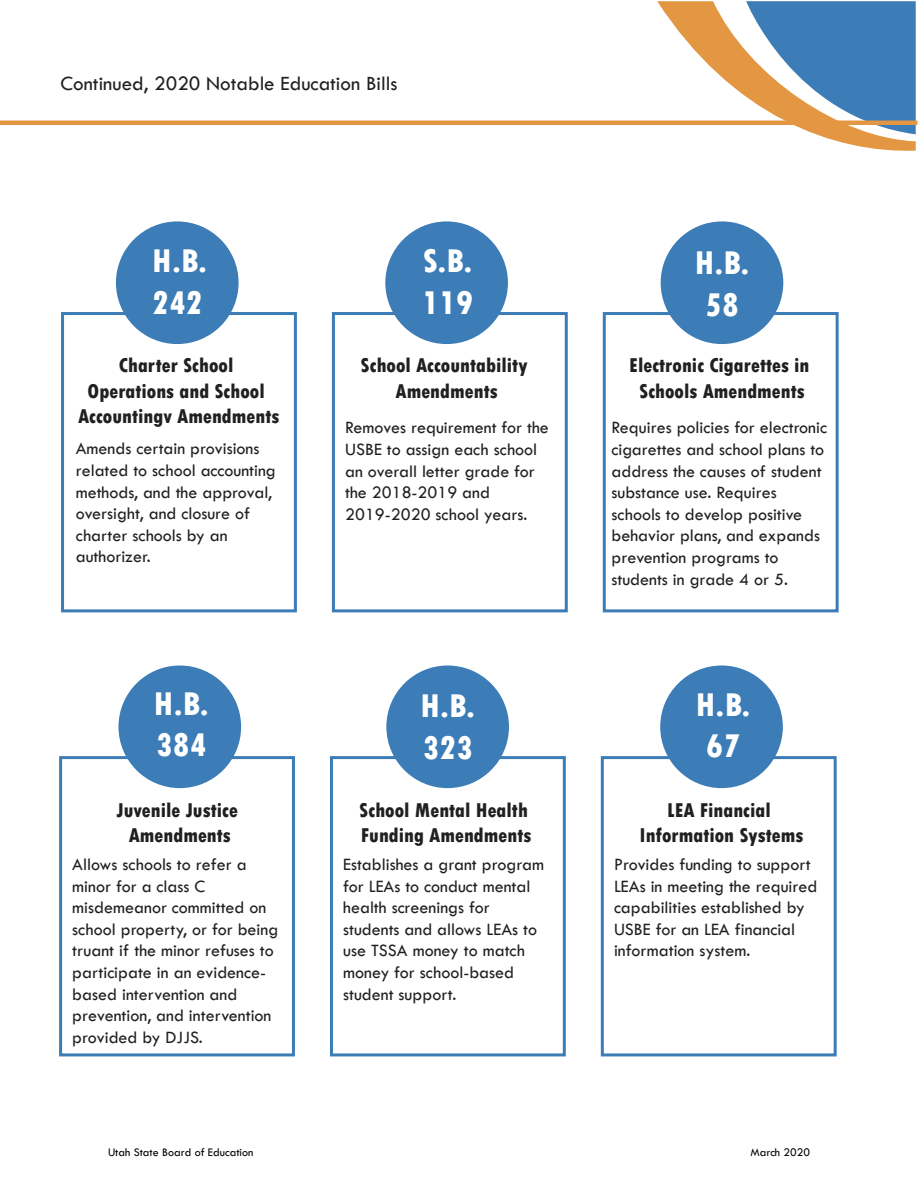
<style>
.page{position:relative;width:918px;height:1188px;background:#fff}
.page>*{position:absolute;margin:0;border:0;box-sizing:border-box;transform-origin:0 0}
.t1{font:800 condensed 34.5px/41.4px "Tw Cen";color:#fff}
.t2{font:800 condensed 21px/25.2px "Tw Cen";color:#221f1f;text-align:center}
.t3{font:21px "Tw Cen";color:#221f1f}
.t4{font:18px/21.6px "Tw Cen";color:#221f1f}
.t5{font:12px "Tw Cen";color:#000}
</style>
<div class="page">
<svg style="left:657px;top:1px;width:259px;height:150px"></svg>
<div style="left:603px;top:312px;width:236px;height:300px;border:3px solid #3c7cb7"></div>
<div style="left:661px;top:221px;width:122px;height:123px;background:#3c7cb7;border-radius:50%"></div>
<div style="left:332px;top:312px;width:236px;height:300px;border:3px solid #3c7cb7"></div>
<div style="left:385px;top:221px;width:123px;height:123px;background:#3c7cb7;border-radius:50%"></div>
<div style="left:61px;top:312px;width:236px;height:300px;border:3px solid #3c7cb7"></div>
<div style="left:116px;top:221px;width:123px;height:123px;background:#3c7cb7;border-radius:50%"></div>
<div style="left:601px;top:756px;width:236px;height:300px;border:3px solid #3c7cb7"></div>
<div style="left:660px;top:665px;width:123px;height:123px;background:#3c7cb7;border-radius:50%"></div>
<div style="left:330px;top:756px;width:236px;height:300px;border:3px solid #3c7cb7"></div>
<div style="left:386px;top:665px;width:123px;height:123px;background:#3c7cb7;border-radius:50%"></div>
<div style="left:59px;top:756px;width:236px;height:300px;border:3px solid #3c7cb7"></div>
<div style="left:118px;top:665px;width:123px;height:123px;background:#3c7cb7;border-radius:50%"></div>
<hr style="left:0;top:121px;width:917px;height:4px;background:#e39743">
<h1 class="t3" style="left:61px;top:70px;width:338px">Continued, 2020 Notable Education Bills</h1>
<h2 class="t1" style="left:152px;top:240px;width:56px">H.B.<br>242</h2>
<h2 class="t1" style="left:422px;top:240px;width:52px">S.B.<br>119</h2>
<h2 class="t1" style="left:695px;top:243px;width:56px;text-align:center">H.B.<br>58</h2>
<h3 class="t2" style="left:78px;top:353px;width:203px">Charter School<br>Operations and School<br>Accountingv Amendments</h3>
<p class="t4" style="left:76px;top:438px;width:202px">Amends certain provisions related to school accounting methods, and the approval, oversight, and closure of charter schools by an authorizer.</p>
<h3 class="t2" style="left:361px;top:353px;width:168px">School Accountability<br>Amendments</h3>
<p class="t4" style="left:345px;top:417px;width:205px">Removes requirement for the<br>USBE to assign each school an overall letter grade for the 2018-2019 and<br>2019-2020 school years.</p>
<h3 class="t2" style="left:629px;top:353px;width:182px">Electronic Cigarettes in<br>Schools Amendments</h3>
<p class="t4" style="left:611px;top:417px;width:217px">Requires policies for electronic cigarettes and school plans to address the causes of student substance use. Requires schools to develop positive behavior plans, and expands prevention programs to students in grade 4 or 5.</p>
<h2 class="t1" style="left:154px;top:683px;width:56px">H.B.<br>384</h2>
<h2 class="t1" style="left:420px;top:686px;width:56px">H.B.<br>323</h2>
<h2 class="t1" style="left:696px;top:684px;width:56px;text-align:center">H.B.<br>67</h2>
<h3 class="t2" style="left:117px;top:797px;width:123px">Juvenile Justice<br>Amendments</h3>
<p class="t4" style="left:72px;top:853px;width:208px">Allows schools to refer a minor for a class C misdemeanor committed on school property, or for being truant if the minor refuses to participate in an evidence&shy;based intervention and prevention, and intervention provided by DJJS.</p>
<h3 class="t2" style="left:359px;top:797px;width:174px;text-align:left">School Mental Health<br>Funding Amendments</h3>
<p class="t4" style="left:343px;top:853px;width:202px">Establishes a grant program for LEAs to conduct mental health screenings for students and allows LEAs to use TSSA money to match money for school-based student support.</p>
<h3 class="t2" style="left:640px;top:797px;width:165px">LEA Financial<br>Information Systems</h3>
<p class="t4" style="left:614px;top:853px;width:205px">Provides funding to support<br>LEAs in meeting the required capabilities established by<br>USBE for an LEA financial information system.</p>
<p class="t5" style="left:108px;top:1145px;width:147px">Utah State Board of Education</p>
<p class="t5" style="left:750px;top:1145px;width:61px">March 2020</p>
</div>
